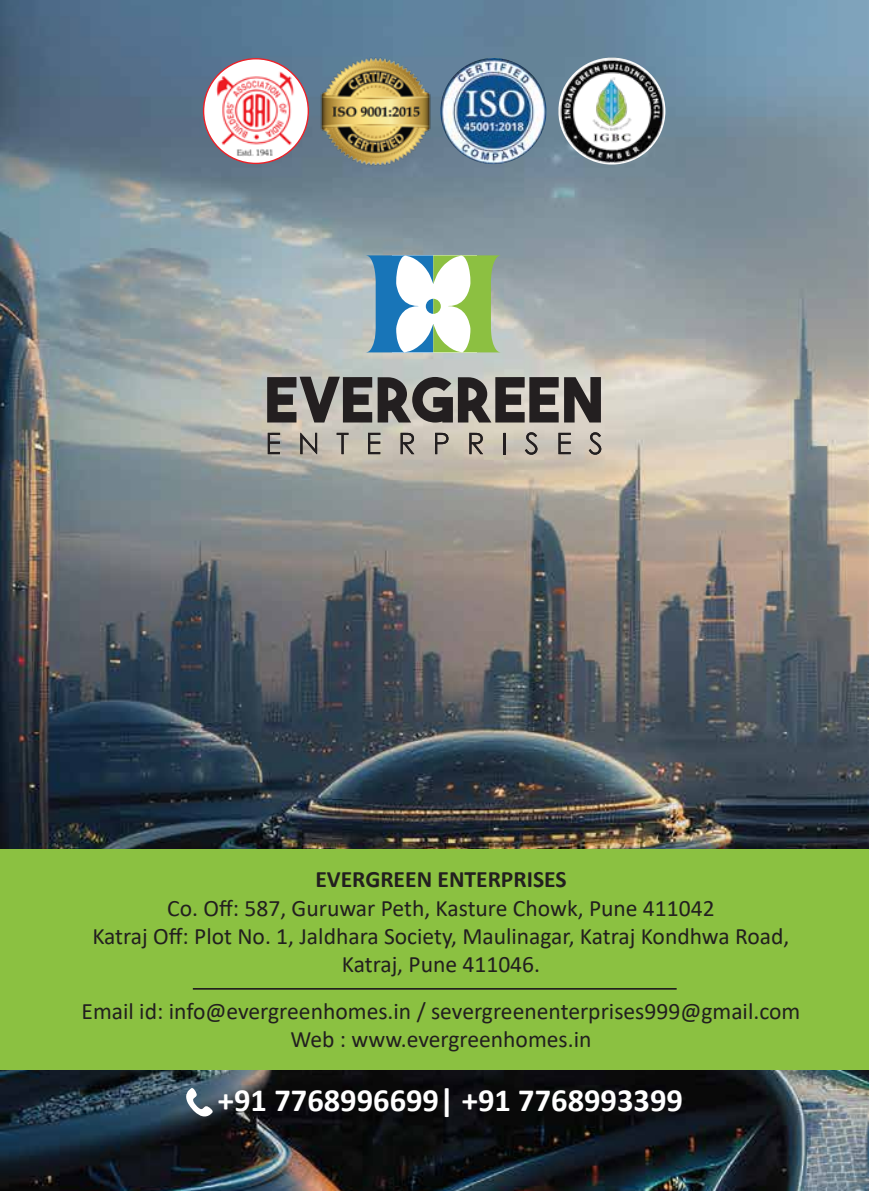
<style>
.page{position:relative;width:869px;height:1191px;background:#fff}
.page>*{position:absolute;margin:0;border:0;box-sizing:border-box;transform-origin:0 0}
.t1{font:700 32.38px "Calibri";color:#fff}
.t2{font:23.62px/28.2px "Calibri";color:#221f1f;text-align:center}
.t3{font:700 23.62px "Calibri";color:#221f1f}
</style>
<div class="page">
<img style="left:0;top:0;width:868px;height:1191px">
<div style="left:0;top:849px;width:868px;height:220px;background:#8bc141"></div>
<hr style="left:193px;top:988px;width:483px;height:1px;background:#221f1f">
<img style="left:308px;top:44px;width:134px;height:134px">
<img style="left:440px;top:58px;width:106px;height:106px;border-radius:53px">
<img style="left:558px;top:58px;width:107px;height:106px;border-radius:53px">
<div style="left:203px;top:59px;width:105px;height:104px;background:#fff;border-radius:50%"></div>
<img style="left:203px;top:71px;width:105px;height:86px">
<svg style="left:267px;top:377px;width:291px;height:45px"></svg>
<svg style="left:564px;top:377px;width:36px;height:45px"></svg>
<svg style="left:268px;top:432px;width:333px;height:23px"></svg>
<svg style="left:365px;top:255px;width:136px;height:97px"></svg>
<svg style="left:186px;top:1088px;width:27px;height:28px"></svg>
<p class="t3" style="left:315px;top:862px;width:253px">EVERGREEN ENTERPRISES</p>
<p class="t2" style="left:92px;top:893px;width:698px">Co. Off: 587, Guruwar Peth, Kasture Chowk, Pune 411042<br>Katraj Off: Plot No. 1, Jaldhara Society, Maulinagar, Katraj Kondhwa Road,<br>Katraj, Pune 411046.</p>
<p class="t2" style="left:81px;top:996px;width:720px">Email id: info@evergreenhomes.in / severgreenenterprises999@gmail.com<br>Web : www.evergreenhomes.in</p>
<h1 class="t1" style="left:218px;top:1077px;width:466px">+91 7768996699| +91 7768993399</h1>
</div>
